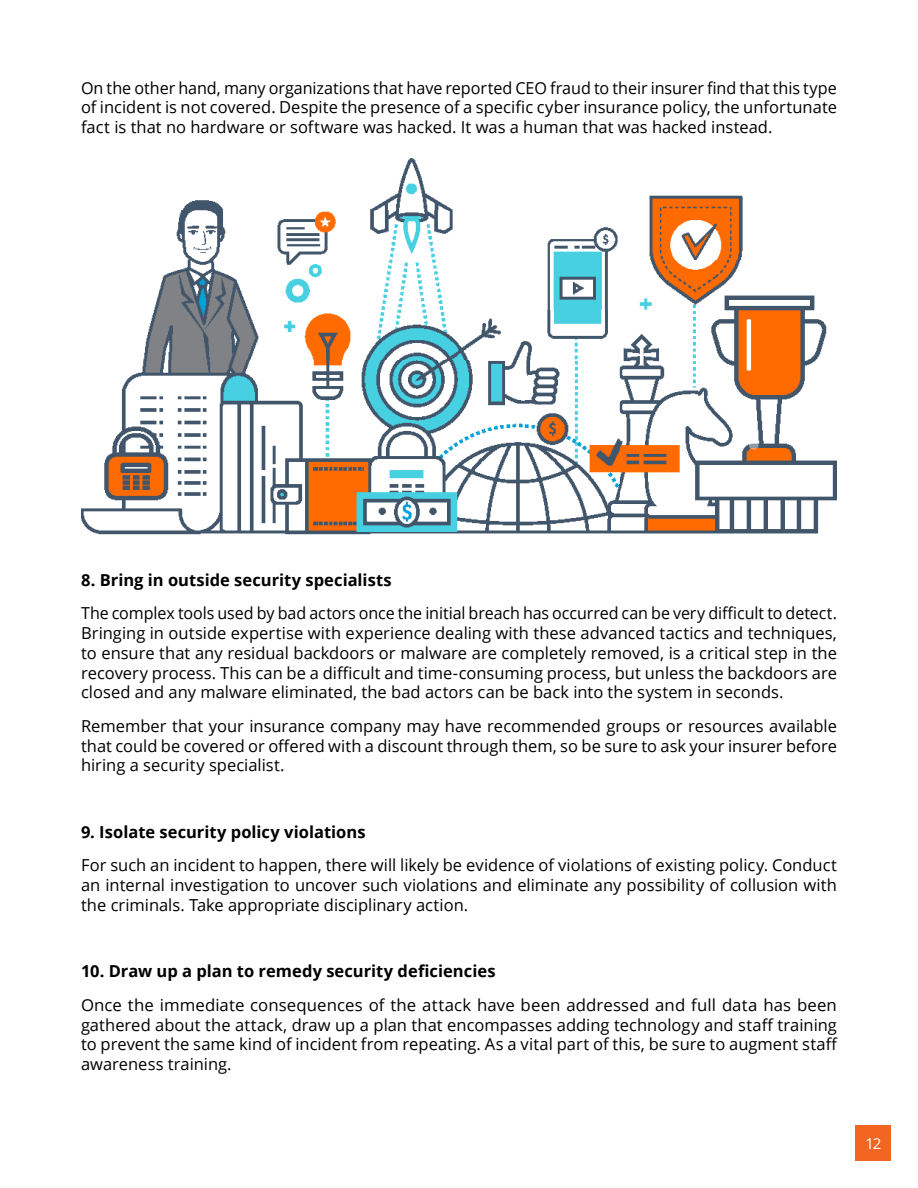
<style>
.page{position:relative;width:918px;height:1188px;background:#fff}
.page>*{position:absolute;margin:0;border:0;box-sizing:border-box;transform-origin:0 0}
.t1{font:16.5px/19.8px "Open Sans";color:#000;text-align:justify}
.t2{font:700 16.5px "Open Sans";color:#000}
.t3{font:15px "Open Sans";color:#fff}
</style>
<div class="page">
<div style="left:856px;top:1126px;width:35px;height:35px;background:#f26621"></div>
<img style="left:81px;top:359px;width:540px;height:176px">
<img style="left:621px;top:259px;width:216px;height:275px">
<img style="left:143px;top:210px;width:315px;height:149px">
<img style="left:458px;top:310px;width:163px;height:50px">
<img style="left:547px;top:227px;width:71px;height:83px">
<img style="left:649px;top:195px;width:94px;height:64px">
<img style="left:183px;top:200px;width:41px;height:10px">
<img style="left:370px;top:159px;width:83px;height:51px">
<p class="t1" style="left:81px;top:77px;width:758px">On the other hand, many organizations that have reported CEO fraud to their insurer find that this type of incident is not covered. Despite the presence of a specific cyber insurance policy, the unfortunate fact is that no hardware or software was hacked. It was a human that was hacked instead.</p>
<p class="t2" style="left:81px;top:568px;width:312px">8. Bring in outside security specialists</p>
<p class="t1" style="left:81px;top:603px;width:758px">The complex tools used by bad actors once the initial breach has occurred can be very difficult to detect.<br>Bringing in outside expertise with experience dealing with these advanced tactics and techniques, to ensure that any residual backdoors or malware are completely removed, is a critical step in the recovery process. This can be a difficult and time-consuming process, but unless the backdoors are closed and any malware eliminated, the bad actors can be back into the system in seconds.</p>
<p class="t1" style="left:81px;top:717px;width:758px">Remember that your insurance company may have recommended groups or resources available that could be covered or offered with a discount through them, so be sure to ask your insurer before hiring a security specialist.</p>
<p class="t2" style="left:81px;top:820px;width:286px">9. Isolate security policy violations</p>
<p class="t1" style="left:81px;top:857px;width:758px">For such an incident to happen, there will likely be evidence of violations of existing policy. Conduct an internal investigation to uncover such violations and eliminate any possibility of collusion with the criminals. Take appropriate disciplinary action.</p>
<p class="t2" style="left:81px;top:960px;width:416px">10. Draw up a plan to remedy security deficiencies</p>
<p class="t1" style="left:81px;top:996px;width:758px">Once the immediate consequences of the attack have been addressed and full data has been gathered about the attack, draw up a plan that encompasses adding technology and staff training to prevent the same kind of incident from repeating. As a vital part of this, be sure to augment staff awareness training.</p>
<p class="t3" style="left:865px;top:1137px;width:18px">12</p>
</div>
